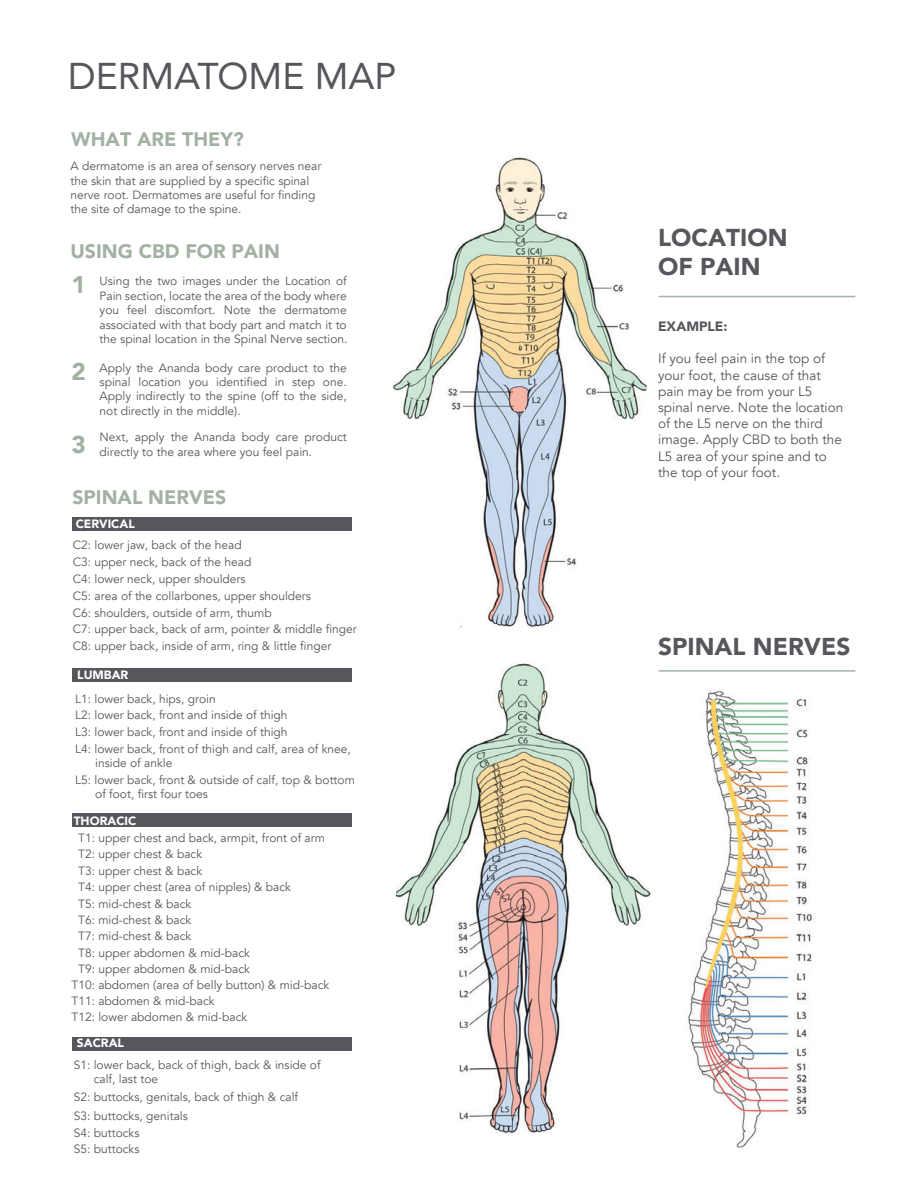
<style>
.page{position:relative;width:918px;height:1188px;background:#fff}
.page>*{position:absolute;margin:0;border:0;box-sizing:border-box;transform-origin:0 0}
.t1{font:37.2px "Avenir";color:#55575c}
.t2{font:900 24.3px/29.2px "Avenir";color:#55575c}
.t3{font:900 24.3px "Avenir";color:#a3b1a3}
.t4{font:900 19.5px "Avenir";color:#a3b1a3}
.t5{font:13.5px/16.2px "Avenir";color:#55575c}
.t6{font:900 13.5px "Avenir";color:#55575c}
.t7{font:12px/14.4px "Avenir";color:#55575c}
.t8{font:900 12px "Avenir";color:#fff}
</style>
<div class="page">
<img style="left:395px;top:663px;width:256px;height:471px">
<div style="left:72px;top:518px;width:280px;height:13px;background:#55575c"></div>
<div style="left:72px;top:668px;width:280px;height:14px;background:#55575c"></div>
<div style="left:72px;top:813px;width:280px;height:14px;background:#55575c"></div>
<div style="left:72px;top:1037px;width:280px;height:13px;background:#55575c"></div>
<img style="left:393px;top:157px;width:254px;height:471px">
<div style="left:513px;top:388px;width:11px;height:15px;background:#f9b5a5"></div>
<div style="left:514px;top:401px;width:7px;height:9px;background:#f9b5a5"></div>
<div style="left:518px;top:401px;width:7px;height:9px;background:#f9b5a5"></div>
<img style="left:688px;top:690px;width:124px;height:458px">
<hr style="left:659px;top:296px;width:196px;height:1px;background:#a3b1a3">
<hr style="left:659px;top:670px;width:196px;height:2px;background:#a3b1a3">
<h1 class="t1" style="left:68px;top:47px;width:330px">DERMATOME MAP</h1>
<h3 class="t4" style="left:71px;top:122px;width:174px">WHAT ARE THEY?</h3>
<p class="t7" style="left:71px;top:159px;width:252px">A dermatome is an area of sensory nerves near the skin that are supplied by a specific spinal nerve root. Dermatomes are useful for finding the site of damage to the spine.</p>
<h3 class="t4" style="left:71px;top:234px;width:211px">USING CBD FOR PAIN</h3>
<h2 class="t3" style="left:71px;top:264px;width:16px">1</h2>
<p class="t7" style="left:100px;top:274px;width:249px;text-align:justify">Using the two images under the Location of Pain section, locate the area of the body where you feel discomfort. Note the dermatome associated with that body part and match it to the spinal location in the Spinal Nerve section.</p>
<p class="t7" style="left:100px;top:360px;width:249px;text-align:justify">Apply the Ananda body care product to the spinal location you identified in step one.<br>Apply indirectly to the spine (off to the side, not directly in the middle).</p>
<p class="t7" style="left:100px;top:430px;width:249px">Next, apply the Ananda body care product directly to the area where you feel pain.</p>
<h2 class="t3" style="left:71px;top:350px;width:16px">2</h2>
<h2 class="t3" style="left:71px;top:424px;width:16px">3</h2>
<h3 class="t4" style="left:72px;top:480px;width:155px">SPINAL NERVES</h3>
<p class="t8" style="left:76px;top:514px;width:61px">CERVICAL</p>
<p class="t7" style="left:73px;top:537px;width:286px;line-height:16.8px">C2: lower jaw, back of the head<br>C3: upper neck, back of the head<br>C4: lower neck, upper shoulders<br>C5: area of the collarbones, upper shoulders<br>C6: shoulders, outside of arm, thumb<br>C7: upper back, back of arm, pointer &amp; middle finger C8: upper back, inside of arm, ring &amp; little finger</p>
<p class="t8" style="left:77px;top:664px;width:53px">LUMBAR</p>
<p class="t7" style="left:75px;top:691px;width:214px;line-height:16.2px">L1: lower back, hips, groin<br>L2: lower back, front and inside of thigh</p>
<p class="t7" style="left:75px;top:724px;width:277px;line-height:16.8px">L3: lower back, front and inside of thigh<br>L4: lower back, front of thigh and calf, area of knee,</p>
<p class="t7" style="left:75px;top:755px;width:281px;line-height:16.5px;text-indent:20px">inside of ankle<br>L5: lower back, front &amp; outside of calf, top &amp; bottom</p>
<p class="t7" style="left:95px;top:787px;width:114px">of foot, first four toes</p>
<p class="t8" style="left:74px;top:810px;width:64px">THORACIC</p>
<p class="t7" style="left:78px;top:831px;width:248px">T1: upper chest and back, armpit, front of arm</p>
<p class="t7" style="left:78px;top:847px;width:126px">T2: upper chest &amp; back</p>
<p class="t7" style="left:78px;top:864px;width:126px">T3: upper chest &amp; back</p>
<p class="t7" style="left:78px;top:880px;width:214px">T4: upper chest (area of nipples) &amp; back</p>
<p class="t7" style="left:78px;top:897px;width:115px">T5: mid-chest &amp; back</p>
<p class="t7" style="left:78px;top:913px;width:115px">T6: mid-chest &amp; back</p>
<p class="t7" style="left:78px;top:929px;width:115px">T7: mid-chest &amp; back</p>
<p class="t7" style="left:78px;top:946px;width:173px">T8: upper abdomen &amp; mid-back</p>
<p class="t7" style="left:78px;top:962px;width:173px">T9: upper abdomen &amp; mid-back</p>
<p class="t7" style="left:71px;top:978px;width:259px">T10: abdomen (area of belly button) &amp; mid-back</p>
<p class="t7" style="left:71px;top:994px;width:145px">T11: abdomen &amp; mid-back</p>
<p class="t7" style="left:71px;top:1010px;width:177px">T12: lower abdomen &amp; mid-back</p>
<p class="t8" style="left:77px;top:1033px;width:49px">SACRAL</p>
<p class="t7" style="left:94px;top:1058px;width:228px;text-indent:-20px">S1: lower back, back of thigh, back &amp; inside of calf, last toe</p>
<p class="t7" style="left:74px;top:1088px;width:226px;line-height:18.9px">S2: buttocks, genitals, back of thigh &amp; calf<br>S3: buttocks, genitals</p>
<p class="t7" style="left:74px;top:1125px;width:67px;line-height:16.2px">S4: buttocks<br>S5: buttocks</p>
<h2 class="t2" style="left:658px;top:223px;width:131px">LOCATION<br>OF PAIN</h2>
<p class="t6" style="left:658px;top:315px;width:71px">EXAMPLE:</p>
<p class="t5" style="left:658px;top:351px;width:187px">If you feel pain in the top of your foot, the cause of that pain may be from your L5 spinal nerve. Note the location of the L5 nerve on the third image. Apply CBD to both the<br>L5 area of your spine and to the top of your foot.</p>
<h2 class="t2" style="left:658px;top:631px;width:194px">SPINAL NERVES</h2>
</div>
